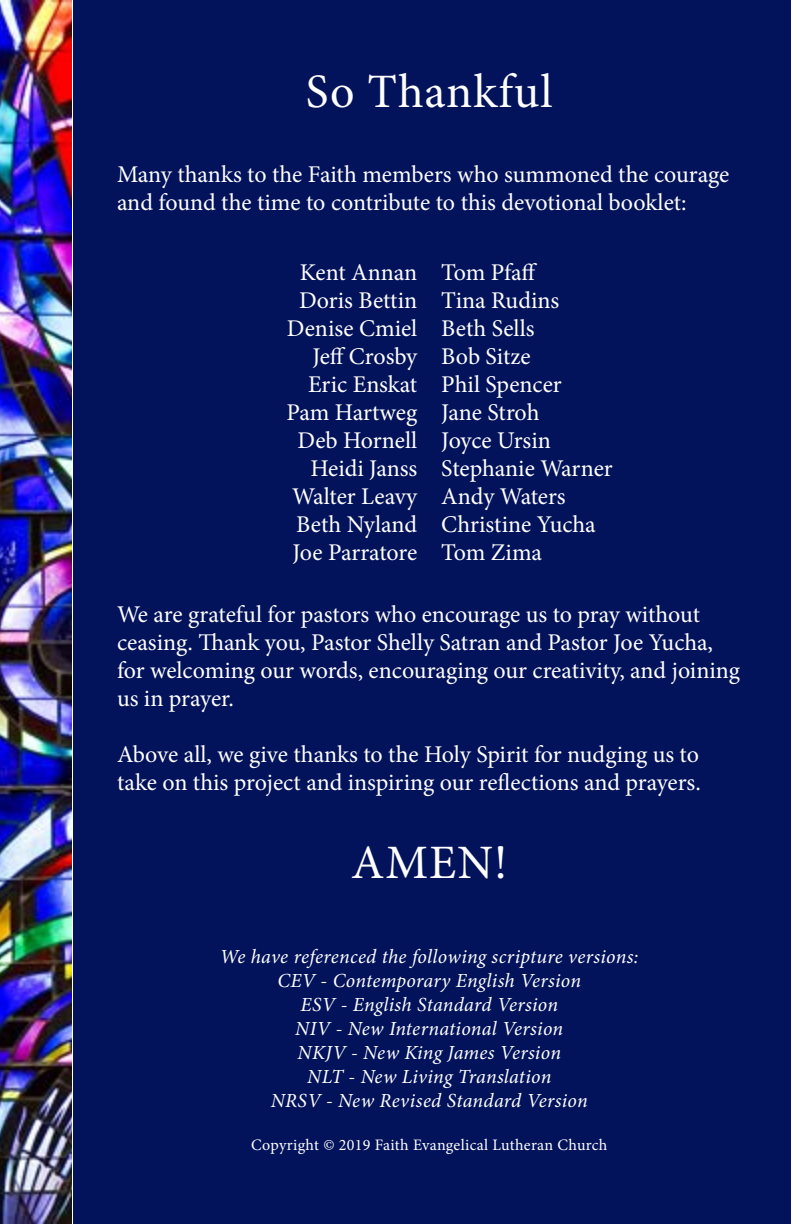
<style>
.page{position:relative;width:792px;height:1224px;background:#fff}
.page>*{position:absolute;margin:0;border:0;box-sizing:border-box;transform-origin:0 0}
.t1{font:48px "Minion Pro";letter-spacing:.02em;color:#fff}
.t2{font:24px/28px "Minion Pro";letter-spacing:-.005em;color:#fff}
.t3{font:italic 20px/24px "Minion Pro";letter-spacing:.01em;color:#fff;text-align:center}
.t4{font:16px "Minion Pro";letter-spacing:.02em;color:#fff}
</style>
<div class="page">
<img style="left:0;top:0;width:72px;height:1224px">
<div style="left:73px;top:0;width:718px;height:1224px;background:#03135b"></div>
<h1 class="t1" style="left:306px;top:59px;width:249px">So Thankful</h1>
<p class="t2" style="left:117px;top:160px;width:614px">Many thanks to the Faith members who summoned the courage and found the time to contribute to this devotional booklet:</p>
<p class="t2" style="left:287px;top:258px;width:132px;text-align:right">Kent Annan<br>Doris Bettin<br>Denise Cmiel<br>Jeff Crosby<br>Eric Enskat<br>Pam Hartweg<br>Deb Hornell<br>Heidi Janss<br>Walter Leavy<br>Beth Nyland<br>Joe Parratore</p>
<p class="t2" style="left:441px;top:258px;width:173px">Tom Pfaff<br>Tina Rudins<br>Beth Sells<br>Bob Sitze<br>Phil Spencer<br>Jane Stroh<br>Joyce Ursin<br>Stephanie Warner<br>Andy Waters<br>Christine Yucha<br>Tom Zima</p>
<p class="t2" style="left:117px;top:601px;width:625px">We are grateful for pastors who encourage us to pray without ceasing. Thank you, Pastor Shelly Satran and Pastor Joe Yucha, for welcoming our words, encouraging our creativity, and joining us in prayer.</p>
<p class="t2" style="left:117px;top:741px;width:585px">Above all, we give thanks to the Holy Spirit for nudging us to take on this project and inspiring our reflections and prayers.</p>
<h1 class="t1" style="left:351px;top:831px;width:157px">AMEN!</h1>
<p class="t3" style="left:220px;top:945px;width:420px">We have referenced the following scripture versions:<br>CEV - Contemporary English Version<br>ESV - English Standard Version<br>NIV - New International Version<br>NKJV - New King James Version<br>NLT - New Living Translation<br>NRSV - New Revised Standard Version</p>
<p class="t4" style="left:251px;top:1134px;width:358px">Copyright © 2019 Faith Evangelical Lutheran Church</p>
</div>
